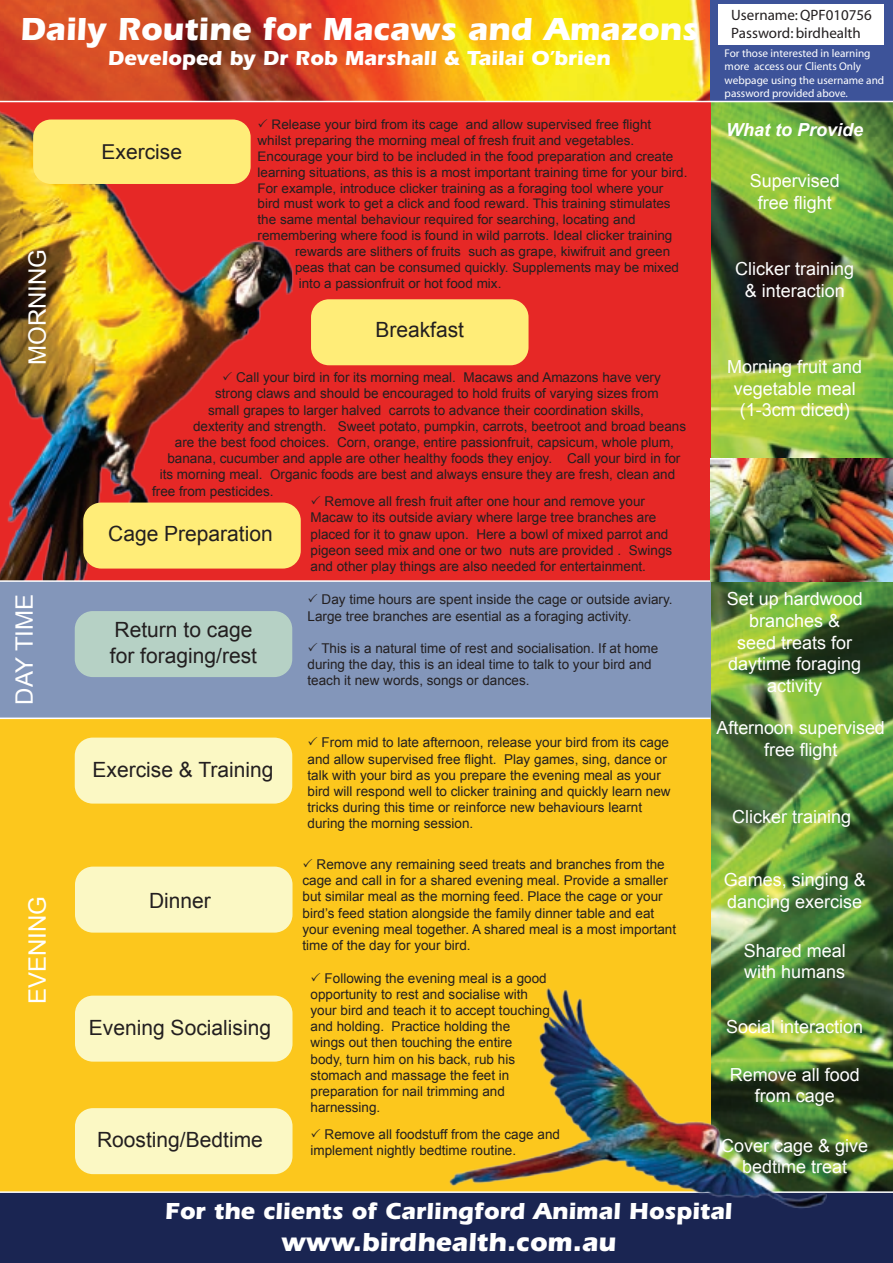
<style>
.page{position:relative;width:893px;height:1263px;background:#fff}
.page>*{position:absolute;margin:0;border:0;box-sizing:border-box;transform-origin:0 0}
.t1{font:700 33px "Itc Eras";color:#fff}
.t2{font:700 27px "Itc Eras";color:#fff}
.t3{font:700 24px "Itc Eras";color:#fff}
.t4{font:24px "Arial";color:#fff}
.t5{font:21px/25.2px "Arial";color:#231f20}
.t6{font:700 21px "Itc Eras";color:#fff}
.t7{font:20.55px "Arial";color:#231f20}
.t8{font:18px/21.6px "Arial";color:#fff;text-align:center}
.t9{font:italic 700 18px "Arial";color:#fff}
.t10{font:15px/18px "Myriad";color:#231f20}
.t11{font:13.5px/16.2px "Arial";color:#231f20}
.t12{font:13.2px/15.8px "Arial";color:#231f20}
.t13{font:12px/25.2px "Myriad";color:#231f20}
.t14{font:11.25px/13.5px "Myriad";color:#fff}
</style>
<div class="page">
<img style="left:371px;top:0;width:339px;height:101px">
<img style="left:710px;top:102px;width:183px;height:1089px">
<div style="left:0;top:102px;width:710px;height:561px;background:#e62826"></div>
<img style="left:0;top:0;width:371px;height:580px">
<div style="left:0;top:684px;width:710px;height:522px;background:#fcc71d"></div>
<div style="left:0;top:581px;width:710px;height:138px;background:#8396ba"></div>
<div style="left:0;top:1192px;width:893px;height:71px;background:#1a2552"></div>
<div style="left:33px;top:120px;width:218px;height:64px;background:#ffed78;border-radius:18px"></div>
<div style="left:311px;top:299px;width:217px;height:66px;background:#ffed78;border-radius:18px"></div>
<div style="left:75px;top:611px;width:217px;height:66px;background:#b6d1c5;border-radius:18px"></div>
<div style="left:75px;top:737px;width:217px;height:66px;background:#fbf8c4;border-radius:18px"></div>
<div style="left:75px;top:866px;width:217px;height:66px;background:#fbf8c4;border-radius:18px"></div>
<div style="left:75px;top:995px;width:217px;height:66px;background:#fbf8c4;border-radius:18px"></div>
<div style="left:75px;top:1108px;width:217px;height:66px;background:#fbf8c4;border-radius:18px"></div>
<div style="left:710px;top:0;width:183px;height:102px;background:#3d5399"></div>
<div style="left:718px;top:4px;width:166px;height:41px;background:#fff"></div>
<hr style="left:0;top:717px;width:711px;height:2px;background:#fff">
<hr style="left:0;top:580px;width:710px;height:2px;background:#fff">
<hr style="left:0;top:101px;width:893px;height:1px;background:#fff">
<hr style="left:0;top:1191px;width:893px;height:2px;background:#fff">
<img style="left:421px;top:951px;width:412px;height:258px">
<img style="left:710px;top:458px;width:183px;height:123px">
<div style="left:83px;top:503px;width:218px;height:66px;background:#ffed78;border-radius:18px"></div>
<svg style="left:258px;top:119px;width:9px;height:9px"></svg>
<svg style="left:223px;top:372px;width:9px;height:8px"></svg>
<svg style="left:311px;top:496px;width:9px;height:8px"></svg>
<h1 class="t1" style="left:20px;top:9px;width:680px">Daily Routine for Macaws and Amazons</h1>
<h3 class="t6" style="left:108px;top:46px;width:504px">Developed by Dr Rob Marshall &amp; Tailai O’brien</h3>
<h3 class="t4" style="left:22px;top:365px;width:117px;rotate:-90deg">MORNING</h3>
<h3 class="t4" style="left:9px;top:705px;width:112px;rotate:-90deg">DAY TIME</h3>
<h3 class="t4" style="left:22px;top:1004px;width:110px;rotate:-90deg">EVENING</h3>
<h3 class="t7" style="left:102px;top:138px;width:82px">Exercise</h3>
<p class="t12" style="left:257px;top:117px;width:431px;text-indent:14px">Release your bird from its cage and allow supervised free flight whilst preparing the morning meal of fresh fruit and vegetables.<br>Encourage your bird to be included in the food preparation and create learning situations, as this is a most important training time for your bird.<br>For example, introduce clicker training as a foraging tool where your bird must work to get a click and food reward. This training stimulates the same mental behaviour required for searching, locating and remembering where food is found in wild parrots. Ideal clicker training</p>
<p class="t12" style="left:295px;top:243px;width:385px">rewards are slithers of fruits such as grape, kiwifruit and green peas that can be consumed quickly. Supplements may be mixed into a passionfruit or hot food mix.</p>
<h3 class="t5" style="left:375px;top:317px;width:90px">Breakfast</h3>
<p class="t11" style="left:236px;top:369px;width:426px">Call your bird in for its morning meal. Macaws and Amazons have very</p>
<p class="t11" style="left:215px;top:386px;width:445px">strong claws and should be encouraged to hold fruits of varying sizes from</p>
<p class="t11" style="left:208px;top:402px;width:437px">small grapes to larger halved carrots to advance their coordination skills,</p>
<p class="t11" style="left:193px;top:418px;width:495px">dexterity and strength. Sweet potato, pumpkin, carrots, beetroot and broad beans</p>
<p class="t11" style="left:175px;top:434px;width:500px">are the best food choices. Corn, orange, entire passionfruit, capsicum, whole plum,</p>
<p class="t11" style="left:167px;top:450px;width:515px">banana, cucumber and apple are other healthy foods they enjoy. Call your bird in for</p>
<p class="t11" style="left:160px;top:467px;width:517px">its morning meal. Organic foods are best and always ensure they are fresh, clean and</p>
<p class="t11" style="left:152px;top:483px;width:123px">free from pesticides.</p>
<p class="t11" style="left:311px;top:493px;width:363px;text-indent:14px">Remove all fresh fruit after one hour and remove your Macaw to its outside aviary where large tree branches are placed for it to gnaw upon. Here a bowl of mixed parrot and pigeon seed mix and one or two nuts are provided . Swings and other play things are also needed for entertainment.</p>
<h3 class="t5" style="left:108px;top:521px;width:166px">Cage Preparation</h3>
<h3 class="t5" style="left:110px;top:618px;width:149px">Return to cage for foraging/rest</h3>
<h3 class="t5" style="left:93px;top:757px;width:182px">Exercise &amp; Training</h3>
<h3 class="t5" style="left:149px;top:888px;width:63px">Dinner</h3>
<h3 class="t5" style="left:89px;top:1015px;width:184px">Evening Socialising</h3>
<h3 class="t5" style="left:97px;top:1127px;width:167px">Roosting/Bedtime</h3>
<p class="t11" style="left:308px;top:592px;width:366px;text-indent:14px">Day time hours are spent inside the cage or outside aviary.<br>Large tree branches are esential as a foraging activity.</p>
<p class="t11" style="left:308px;top:640px;width:352px;text-indent:14px">This is a natural time of rest and socialisation. If at home during the day, this is an ideal time to talk to your bird and teach it new words, songs or dances.</p>
<p class="t11" style="left:308px;top:735px;width:365px;text-indent:14px">From mid to late afternoon, release your bird from its cage and allow supervised free flight. Play games, sing, dance or talk with your bird as you prepare the evening meal as your bird will respond well to clicker training and quickly learn new tricks during this time or reinforce new behaviours learnt during the morning session.</p>
<p class="t11" style="left:302px;top:856px;width:375px;text-indent:14px">Remove any remaining seed treats and branches from the cage and call in for a shared evening meal. Provide a smaller but similar meal as the morning feed. Place the cage or your bird’s feed station alongside the family dinner table and eat your evening meal together. A shared meal is a most important time of the day for your bird.</p>
<p class="t11" style="left:311px;top:970px;width:241px;text-indent:14px">Following the evening meal is a good opportunity to rest and socialise with your bird and teach it to accept touching and holding. Practice holding the<br>wings out then touching the entire<br>body, turn him on his back, rub his stomach and massage the feet in preparation for nail trimming and harnessing.</p>
<p class="t11" style="left:311px;top:1126px;width:251px;text-indent:14px">Remove all foodstuff from the cage and implement nightly bedtime routine.</p>
<p class="t13" style="left:724px;top:1px;width:114px">Username: QPF010724<br>Password: birdhealth</p>
<p class="t10" style="left:731px;top:6px;width:142px">Username: QPF010756<br>Password: birdhealth</p>
<p class="t14" style="left:725px;top:47px;width:161px">For those interested in learning more access our Clients Only webpage using the username and password provided above.</p>
<p class="t14" style="left:718px;top:55px;width:165px">For access to our clients only webpage, please use the username and password provided above.</p>
<h3 class="t9" style="left:726px;top:118px;width:139px">What to Provide</h3>
<h3 class="t8" style="left:750px;top:170px;width:92px">Supervised free flight</h3>
<h3 class="t8" style="left:735px;top:258px;width:121px">Clicker training &amp; interaction</h3>
<h3 class="t8" style="left:727px;top:356px;width:137px">Morning fruit and vegetable meal (1-3cm diced)</h3>
<h3 class="t8" style="left:727px;top:588px;width:138px">Set up hardwood branches &amp;<br>seed treats for daytime foraging activity</h3>
<h3 class="t8" style="left:717px;top:717px;width:170px">Afternoon supervised free flight</h3>
<h3 class="t8" style="left:732px;top:806px;width:121px">Clicker training</h3>
<h3 class="t8" style="left:724px;top:869px;width:144px;text-align:left">Games, singing &amp; dancing exercise</h3>
<h3 class="t8" style="left:744px;top:939px;width:104px;text-align:left">Shared meal with humans</h3>
<h3 class="t8" style="left:726px;top:1016px;width:139px">Social interaction</h3>
<h3 class="t8" style="left:730px;top:1064px;width:132px">Remove all food from cage</h3>
<h3 class="t8" style="left:721px;top:1134px;width:149px">Cover cage &amp; give bedtime treat</h3>
<h3 class="t3" style="left:165px;top:1197px;width:569px">For the clients of Carlingford Animal Hospital</h3>
<h2 class="t2" style="left:281px;top:1226px;width:336px">www.birdhealth.com.au</h2>
</div>
